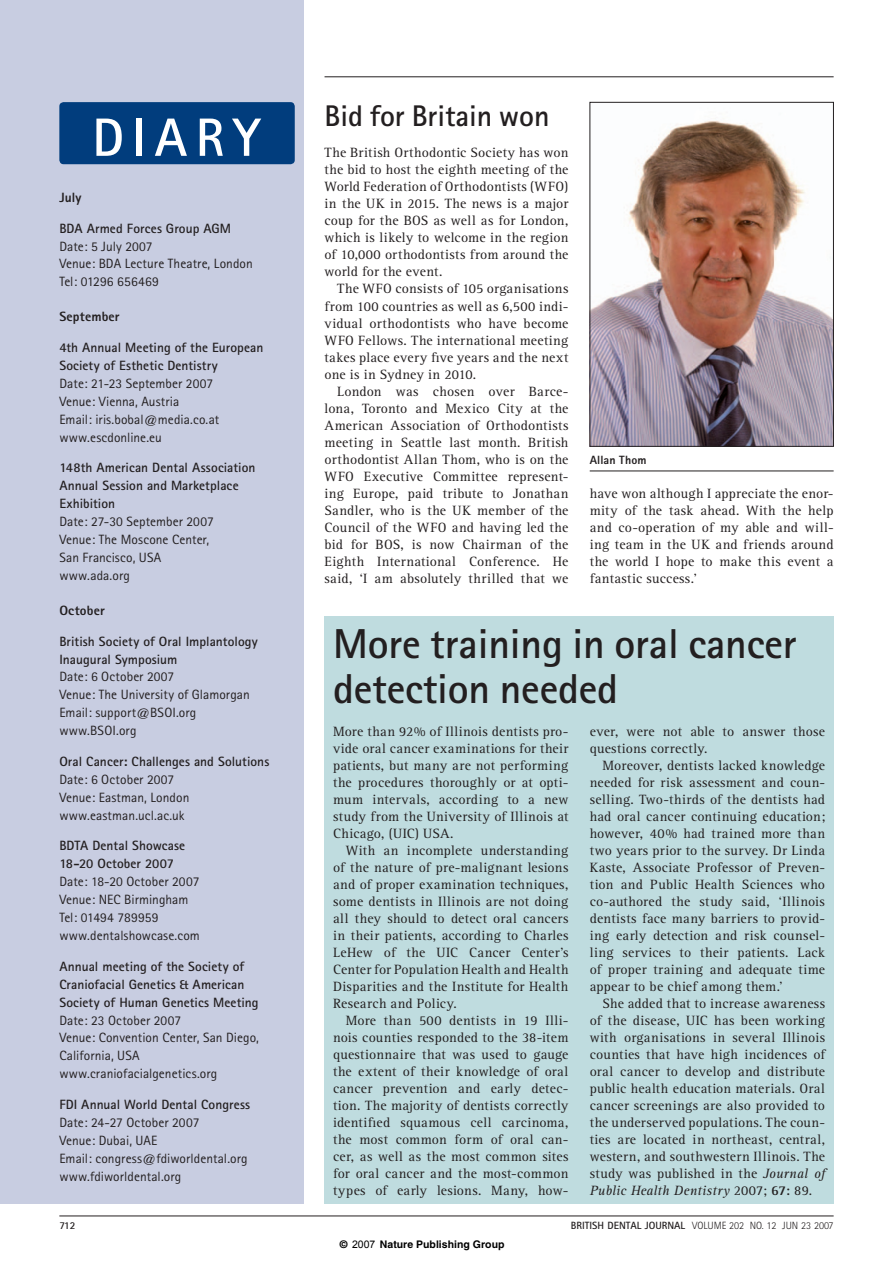
<style>
.page{position:relative;width:893px;height:1263px;background:#fff}
.page>*{position:absolute;margin:0;border:0;box-sizing:border-box;transform-origin:0 0}
.t1{font:700 54px "Rotis Sans Serif";letter-spacing:.15em;color:#fff}
.t2{font:700 41.85px/44.8px "Rotis Sans Serif";letter-spacing:-.005em;color:#231f20}
.t3{font:700 29.85px "Rotis Sans Serif";letter-spacing:-.005em;color:#231f20}
.t4{font:13.95px/17px "Rotis Serif";letter-spacing:.02em;color:#231f20;text-align:justify}
.t5{font:13.5px/18px "Rotis Sans Serif";letter-spacing:.005em;color:#231f20}
.t6{font:700 13.5px/18px "Rotis Sans Serif";color:#231f20}
.t7{font:800 13.5px "Rotis Sans Serif";letter-spacing:.015em;color:#231f20}
.t8{font:800 12px "Rotis Sans Serif";letter-spacing:.015em;color:#231f20}
.t9{font:300 10.5px "Rotis Sans Serif";color:#231f20}
.t10{font:700 10.5px "Helvetica";color:#000}
.t11{font:700 10.5px "Rotis Sans Serif";color:#231f20}
.s1{font-style:italic}
.s2{font-weight:700}
.s3{font-family:"Arial";font-weight:400}
</style>
<div class="page">
<div style="left:324px;top:651px;width:509px;height:552px;background:#bfdcdf"></div>
<div style="left:0;top:0;width:303px;height:1203px;background:#c8cde1"></div>
<div style="left:59px;top:102px;width:236px;height:62px;background:#013d7d;border-radius:4px"></div>
<hr style="left:324px;top:77px;width:509px;height:1px;background:#231f20">
<hr style="left:59px;top:1216px;width:774px;height:1px;background:#231f20">
<div style="left:324px;top:617px;width:509px;height:102px;background:#bfdcdf"></div>
<img style="left:591px;top:120px;width:240px;height:325px">
<div style="left:589px;top:102px;width:244px;height:345px;border:1px solid #231f20"></div>
<hr style="left:589px;top:471px;width:244px;height:1px;background:#231f20">
<h1 class="t1" style="left:92px;top:119px;width:170px">DIARY</h1>
<p class="t7" style="left:59px;top:193px;width:24px">July</p>
<p class="t6" style="left:59px;top:220px;width:173px">BDA Armed Forces Group AGM</p>
<p class="t5" style="left:59px;top:238px;width:195px">Date: 5 July 2007<br>Venue: BDA Lecture Theatre, London<br>Tel: 01296 656469</p>
<p class="t7" style="left:59px;top:312px;width:62px">September</p>
<p class="t6" style="left:59px;top:340px;width:205px">4th Annual Meeting of the European<br>Society of Esthetic Dentistry</p>
<p class="t5" style="left:59px;top:376px;width:161px">Date: 21-23 September 2007<br>Venue: Vienna, Austria<br>Email: iris.bobal@media.co.at www.escdonline.eu</p>
<p class="t6" style="left:59px;top:460px;width:198px">148th American Dental Association<br>Annual Session and Marketplace<br>Exhibition</p>
<p class="t5" style="left:59px;top:514px;width:156px">Date: 27-30 September 2007<br>Venue: The Moscone Center,<br>San Francisco, USA www.ada.org</p>
<p class="t7" style="left:59px;top:606px;width:47px">October</p>
<p class="t6" style="left:59px;top:633px;width:200px">British Society of Oral Implantology<br>Inaugural Symposium</p>
<p class="t5" style="left:59px;top:669px;width:192px">Date: 6 October 2007<br>Venue: The University of Glamorgan<br>Email: support@BSOI.org www.BSOI.org</p>
<p class="t6" style="left:59px;top:754px;width:211px">Oral Cancer: Challenges and Solutions</p>
<p class="t5" style="left:59px;top:772px;width:131px">Date: 6 October 2007<br>Venue: Eastman, London www.eastman.ucl.ac.uk</p>
<p class="t6" style="left:59px;top:838px;width:127px">BDTA Dental Showcase<br>18-20 October 2007</p>
<p class="t5" style="left:59px;top:874px;width:142px">Date: 18-20 October 2007<br>Venue: NEC Birmingham<br>Tel: 01494 789959 www.dentalshowcase.com</p>
<p class="t6" style="left:59px;top:959px;width:201px">Annual meeting of the Society of<br>Craniofacial Genetics &amp; American<br>Society of Human Genetics Meeting</p>
<p class="t5" style="left:59px;top:1012px;width:201px">Date: 23 October 2007<br>Venue: Convention Center, San Diego,<br>California, USA www.craniofacialgenetics.org</p>
<p class="t6" style="left:59px;top:1097px;width:192px">FDI Annual World Dental Congress</p>
<p class="t5" style="left:59px;top:1115px;width:190px">Date: 24-27 October 2007<br>Venue: Dubai, UAE<br>Email: congress@fdiworldental.org www.fdiworldental.org</p>
<h3 class="t3" style="left:324px;top:105px;width:226px">Bid for Britain won</h3>
<p class="t4" style="left:324px;top:146px;width:245px">The British Orthodontic Society has won the bid to host the eighth meeting of the World Federation of Orthodontists (WFO) in the UK in 2015. The news is a major coup for the BOS as well as for London, which is likely to welcome in the region of 10,000 orthodontists from around the world for the event.</p>
<p class="t4" style="left:324px;top:282px;width:245px;text-indent:13px">The WFO consists of 105 organisations from 100 countries as well as 6,500 indi&shy;vidual orthodontists who have become WFO Fellows. The international meeting takes place every five years and the next one is in Sydney in 2010.</p>
<p class="t4" style="left:324px;top:384px;width:245px;text-indent:13px">London was chosen over Barce&shy;lona, Toronto and Mexico City at the American Association of Orthodontists meeting in Seattle last month. British orthodontist Allan Thom, who is on the WFO Executive Committee represent&shy;ing Europe, paid tribute to Jonathan Sandler, who is the UK member of the Council of the WFO and having led the bid for BOS, is now Chairman of the Eighth International Conference. He said, ‘I am absolutely thrilled that we</p>
<p class="t8" style="left:589px;top:456px;width:58px">Allan Thom</p>
<p class="t4" style="left:589px;top:486px;width:245px">have won although I appreciate the enor&shy;mity of the task ahead. With the help and co-operation of my able and will&shy;ing team in the UK and friends around the world I hope to make this event a fantastic success.’</p>
<h2 class="t2" style="left:333px;top:626px;width:465px">More training in oral cancer detection needed</h2>
<p class="t4" style="left:333px;top:724px;width:237px">More than 92% of Illinois dentists pro&shy;vide oral cancer examinations for their patients, but many are not performing the procedures thoroughly or at opti&shy;mum intervals, according to a new study from the University of Illinois at Chicago, (UIC) USA.</p>
<p class="t4" style="left:333px;top:843px;width:237px;text-indent:13px">With an incomplete understanding of the nature of pre-malignant lesions and of proper examination techniques, some dentists in Illinois are not doing all they should to detect oral cancers in their patients, according to Charles LeHew of the UIC Cancer Center’s Center for Population Health and Health Disparities and the Institute for Health Research and Policy.</p>
<p class="t4" style="left:333px;top:1013px;width:237px;text-indent:13px">More than 500 dentists in 19 Illi&shy;nois counties responded to the 38-item questionnaire that was used to gauge the extent of their knowledge of oral cancer prevention and early detec&shy;tion. The majority of dentists correctly identified squamous cell carcinoma, the most common form of oral can&shy;cer, as well as the most common sites for oral cancer and the most-common types of early lesions. Many, how-</p>
<p class="t4" style="left:589px;top:724px;width:237px">ever, were not able to answer those questions correctly.</p>
<p class="t4" style="left:589px;top:758px;width:237px;text-indent:13px">Moreover, dentists lacked knowledge needed for risk assessment and coun&shy;selling. Two-thirds of the dentists had had oral cancer continuing education; however, 40% had trained more than two years prior to the survey. Dr Linda Kaste, Associate Professor of Preven&shy;tion and Public Health Sciences who co-authored the study said, ‘Illinois dentists face many barriers to provid&shy;ing early detection and risk counsel&shy;ling services to their patients. Lack of proper training and adequate time appear to be chief among them.’</p>
<p class="t4" style="left:589px;top:996px;width:237px;text-indent:13px">She added that to increase awareness of the disease, UIC has been working with organisations in several Illinois counties that have high incidences of oral cancer to develop and distribute public health education materials. Oral cancer screenings are also provided to the underserved populations. The coun&shy;ties are located in northeast, central, western, and southwestern Illinois. The study was published in the <span class="s1">Journal of Public Health Dentistry</span> 2007; <span class="s2">67:</span> 89.</p>
<p class="t11" style="left:59px;top:1222px;width:18px">712</p>
<p class="t9" style="left:571px;top:1222px;width:264px"><span class="s2">BRITISH DENTAL JOURNAL</span> VOLUME 202 NO. 12 JUN 23 2007</p>
<p class="t10" style="left:340px;top:1238px;width:166px">© <span class="s3">2007</span> Nature Publishing Group</p>
</div>
